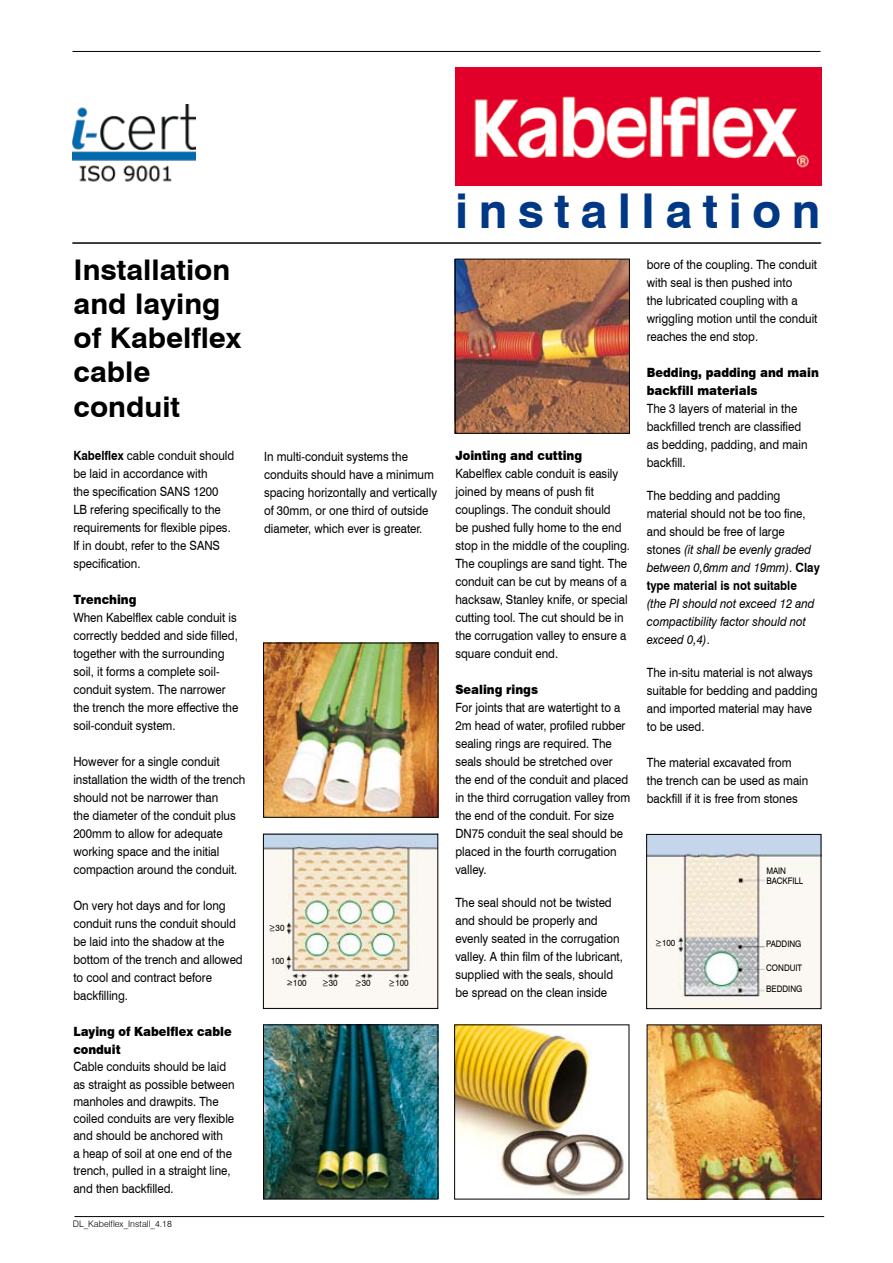
<style>
.page{position:relative;width:893px;height:1263px;background:#fff}
.page>*{position:absolute;margin:0;border:0;box-sizing:border-box;transform-origin:0 0}
.t1{font:700 48px "Swiss 721 BT";letter-spacing:.22em;color:#003885}
.t2{font:700 28.5px/34.2px "Swiss 721 BT";color:#000;scale:1.05 1}
.t3{font:12.75px/18px "Swiss 721 BT";color:#000;scale:.9 1}
.t4{font:900 12.75px/18px "Swiss 721 BT";color:#000;scale:.9 1}
.t5{font:italic 12.75px/18px "Swiss 721 BT";color:#000;scale:.9 1}
.t6{font:9px/10.5px "Swiss 721 BT";color:#000;scale:.9 1}
.t7{font:300 9px "Swiss 721 BT";color:#000}
.s1{font-weight:700}
.s2{font-family:"Times New Roman";font-weight:700}
.s3{font-style:italic}
.s4{font-style:normal}
</style>
<div class="page">
<img style="left:649px;top:1026px;width:171px;height:171px">
<hr style="left:72px;top:243px;width:748px;height:1px;background:#000">
<hr style="left:72px;top:51px;width:748px;height:1px;background:#000">
<hr style="left:73px;top:243px;width:748px;height:1px;background:#000">
<img style="left:265px;top:645px;width:171px;height:171px">
<div style="left:263px;top:643px;width:175px;height:175px;border:1px solid #000"></div>
<img style="left:265px;top:1026px;width:171px;height:171px">
<div style="left:263px;top:1024px;width:175px;height:175px;border:1px solid #000"></div>
<img style="left:456px;top:1026px;width:169px;height:171px">
<hr style="left:74px;top:1216px;width:750px;height:1px;background:#000">
<img style="left:457px;top:261px;width:171px;height:171px">
<div style="left:455px;top:259px;width:175px;height:175px;border:1px solid #000"></div>
<img style="left:648px;top:836px;width:171px;height:171px">
<div style="left:646px;top:834px;width:175px;height:175px;border:1px solid #000"></div>
<img style="left:263px;top:836px;width:175px;height:174px">
<div style="left:263px;top:834px;width:175px;height:175px;border:1px solid #000"></div>
<img style="left:455px;top:68px;width:366px;height:118px">
<img style="left:72px;top:105px;width:123px;height:77px">
<h2 class="t2" style="left:74px;top:252px;width:161px">Installation and laying of Kabelflex cable conduit</h2>
<p class="t3" style="left:73px;top:446px;width:180px"><span class="s1">Kabelflex</span> cable conduit should be laid in accordance with<br>the specification SANS 1200<br>LB refering specifically to the requirements for flexible pipes.<br>If in doubt, refer to the SANS specification.</p>
<p class="t4" style="left:73px;top:590px;width:72px">Trenching</p>
<p class="t3" style="left:73px;top:608px;width:185px">When Kabelflex cable conduit is correctly bedded and side filled, together with the surrounding soil, it forms a complete soil&shy;conduit system. The narrower the trench the more effective the soil-conduit system.</p>
<p class="t3" style="left:73px;top:752px;width:193px">However for a single conduit installation the width of the trench should not be narrower than<br>the diameter of the conduit plus<br>200mm to allow for adequate working space and the initial compaction around the conduit.</p>
<p class="t3" style="left:73px;top:896px;width:190px">On very hot days and for long conduit runs the conduit should be laid into the shadow at the bottom of the trench and allowed to cool and contract before backfilling.</p>
<p class="t4" style="left:73px;top:1022px;width:177px">Laying of Kabelflex cable conduit</p>
<p class="t3" style="left:73px;top:1057px;width:181px;line-height:17.4px">Cable conduits should be laid as straight as possible between manholes and drawpits. The coiled conduits are very flexible and should be anchored with<br>a heap of soil at one end of the trench, pulled in a straight line, and then backfilled.</p>
<p class="t7" style="left:73px;top:1218px;width:101px">DL_Kabelflex_Install_4.18</p>
<h1 class="t1" style="left:455px;top:178px;width:367px">installation</h1>
<p class="t3" style="left:264px;top:446px;width:194px">In multi-conduit systems the conduits should have a minimum spacing horizontally and vertically of 30mm, or one third of outside diameter, which ever is greater.</p>
<p class="t4" style="left:455px;top:446px;width:142px">Jointing and cutting</p>
<p class="t3" style="left:455px;top:464px;width:196px">Kabelflex cable conduit is easily joined by means of push fit couplings. The conduit should<br>be pushed fully home to the end stop in the middle of the coupling.<br>The couplings are sand tight. The conduit can be cut by means of a hacksaw, Stanley knife, or special cutting tool. The cut should be in the corrugation valley to ensure a square conduit end.</p>
<p class="t4" style="left:455px;top:680px;width:93px">Sealing rings</p>
<p class="t3" style="left:455px;top:698px;width:196px">For joints that are watertight to a<br>2m head of water, profiled rubber sealing rings are required. The seals should be stretched over the end of the conduit and placed in the third corrugation valley from the end of the conduit. For size<br>DN75 conduit the seal should be placed in the fourth corrugation valley.</p>
<p class="t3" style="left:455px;top:893px;width:188px">The seal should not be twisted and should be properly and evenly seated in the corrugation valley. A thin film of the lubricant, supplied with the seals, should be spread on the clean inside</p>
<p class="t6" style="left:269px;top:922px;width:19px">&gt;<span class="s2">–</span>30</p>
<p class="t6" style="left:271px;top:955px;width:16px">100</p>
<p class="t6" style="left:286px;top:977px;width:24px">&gt;<span class="s2">–</span> 100</p>
<p class="t6" style="left:322px;top:977px;width:19px">&gt;<span class="s2">–</span>30</p>
<p class="t6" style="left:355px;top:977px;width:19px">&gt;<span class="s2">–</span> 30</p>
<p class="t6" style="left:389px;top:977px;width:24px">&gt;<span class="s2">–</span> 100</p>
<p class="t3" style="left:647px;top:255px;width:191px">bore of the coupling. The conduit with seal is then pushed into<br>the lubricated coupling with a wriggling motion until the conduit reaches the end stop.</p>
<p class="t4" style="left:647px;top:363px;width:193px">Bedding, padding and main backfill materials</p>
<p class="t3" style="left:647px;top:399px;width:180px">The 3 layers of material in the backfilled trench are classified as bedding, padding, and main backfill.</p>
<p class="t3" style="left:647px;top:486px;width:194px">The bedding and padding material should not be too fine, and should be free of large stones <span class="s3">(it shall be evenly graded between 0,6mm and 19mm)</span>. <span class="s1">Clay type material is not suitable</span></p>
<p class="t5" style="left:647px;top:594px;width:188px">(the PI should not exceed 12 and compactibility factor should not exceed 0,4)<span class="s4">.</span></p>
<p class="t3" style="left:647px;top:662px;width:191px">The in-situ material is not always suitable for bedding and padding and imported material may have to be used.</p>
<p class="t3" style="left:647px;top:752px;width:181px">The material excavated from the trench can be used as main backfill if it is free from stones</p>
<p class="t6" style="left:655px;top:937px;width:24px">&gt;<span class="s2">–</span>100</p>
<p class="t6" style="left:766px;top:865px;width:43px">MAIN<br>BACKFILL</p>
<p class="t6" style="left:766px;top:938px;width:41px">PADDING</p>
<p class="t6" style="left:766px;top:962px;width:42px">CONDUIT</p>
<p class="t6" style="left:766px;top:983px;width:42px">BEDDING</p>
</div>
